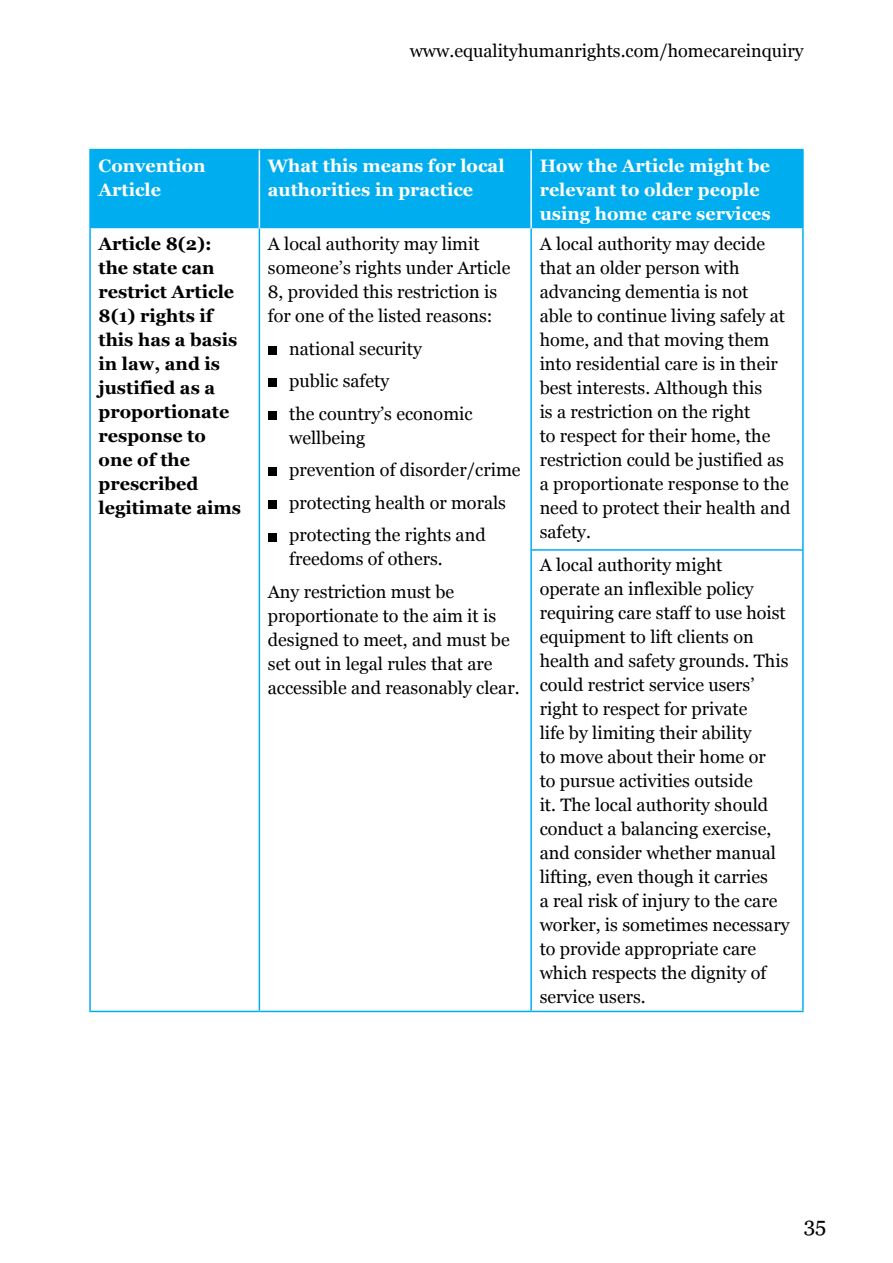
<style>
.page{position:relative;width:893px;height:1263px;background:#fff}
.page>*{position:absolute;margin:0;border:0;box-sizing:border-box;transform-origin:0 0}
.t1{font:21px "Georgia";color:#000}
.t2{font:18px/24px "Georgia";color:#000}
.t3{font:700 18px/24px "Georgia";color:#000}
.t4{font:700 18px/24px "Georgia";color:#fff}
</style>
<div class="page">
<div style="left:91px;top:150px;width:711px;height:78px;background:#00aeef"></div>
<hr style="left:89px;top:149px;width:170px;height:1px;background:#00aeef">
<hr style="left:89px;top:150px;width:2px;height:78px;background:#00aeef">
<hr style="left:259px;top:149px;width:272px;height:1px;background:#00aeef">
<hr style="left:531px;top:149px;width:273px;height:1px;background:#00aeef">
<hr style="left:802px;top:150px;width:2px;height:78px;background:#00aeef">
<hr style="left:89px;top:228px;width:2px;height:783px;background:#00aeef">
<hr style="left:259px;top:228px;width:1px;height:783px;background:#00aeef">
<hr style="left:530px;top:228px;width:2px;height:783px;background:#00aeef">
<hr style="left:802px;top:228px;width:2px;height:783px;background:#00aeef">
<hr style="left:89px;top:1011px;width:170px;height:1px;background:#00aeef">
<hr style="left:259px;top:1011px;width:272px;height:1px;background:#00aeef">
<hr style="left:531px;top:1011px;width:273px;height:1px;background:#00aeef">
<hr style="left:259px;top:150px;width:1px;height:78px;background:#fff">
<hr style="left:530px;top:150px;width:2px;height:78px;background:#fff">
<div style="left:268px;top:346px;width:9px;height:9px;background:#000"></div>
<div style="left:268px;top:379px;width:9px;height:8px;background:#000"></div>
<div style="left:268px;top:411px;width:9px;height:9px;background:#000"></div>
<div style="left:268px;top:468px;width:9px;height:8px;background:#000"></div>
<div style="left:268px;top:500px;width:9px;height:9px;background:#000"></div>
<div style="left:268px;top:533px;width:9px;height:8px;background:#000"></div>
<hr style="left:531px;top:549px;width:272px;height:2px;background:#00aeef">
<p class="t2" style="left:410px;top:39px;width:395px">www.equalityhumanrights.com/homecareinquiry</p>
<p class="t4" style="left:99px;top:154px;width:109px">Convention<br>Article</p>
<p class="t4" style="left:268px;top:154px;width:238px">What this means for local authorities in practice</p>
<p class="t4" style="left:540px;top:154px;width:233px">How the Article might be relevant to older people using home care services</p>
<p class="t3" style="left:99px;top:232px;width:144px">Article 8(2): the state can restrict Article<br>8(1) rights if this has a basis in law, and is justified as a proportionate response to one of the prescribed legitimate aims</p>
<p class="t2" style="left:268px;top:232px;width:244px">A local authority may limit someone’s rights under Article<br>8, provided this restriction is for one of the listed reasons:</p>
<p class="t2" style="left:540px;top:232px;width:252px">A local authority may decide that an older person with advancing dementia is not<br>able to continue living safely at home, and that moving them into residential care is in their best interests. Although this<br>is a restriction on the right<br>to respect for their home, the restriction could be justified as a proportionate response to the need to protect their health and safety.</p>
<p class="t2" style="left:540px;top:553px;width:251px">A local authority might<br>operate an inflexible policy requiring care staff to use hoist equipment to lift clients on health and safety grounds. This could restrict service users’ right to respect for private<br>life by limiting their ability<br>to move about their home or<br>to pursue activities outside<br>it. The local authority should conduct a balancing exercise, and consider whether manual lifting, even though it carries<br>a real risk of injury to the care worker, is sometimes necessary to provide appropriate care which respects the dignity of service users.</p>
<p class="t2" style="left:289px;top:333px;width:185px;line-height:32.5px">national security public safety<br>the country’s economic</p>
<p class="t2" style="left:289px;top:422px;width:233px;line-height:32.5px">wellbeing<br>prevention of disorder/crime protecting health or morals protecting the rights and</p>
<p class="t2" style="left:268px;top:543px;width:188px;line-height:32.5px;text-align:center">freedoms of others.<br>Any restriction must be</p>
<p class="t2" style="left:268px;top:604px;width:253px">proportionate to the aim it is designed to meet, and must be set out in legal rules that are accessible and reasonably clear.</p>
<p class="t1" style="left:804px;top:1212px;width:24px">35</p>
</div>
